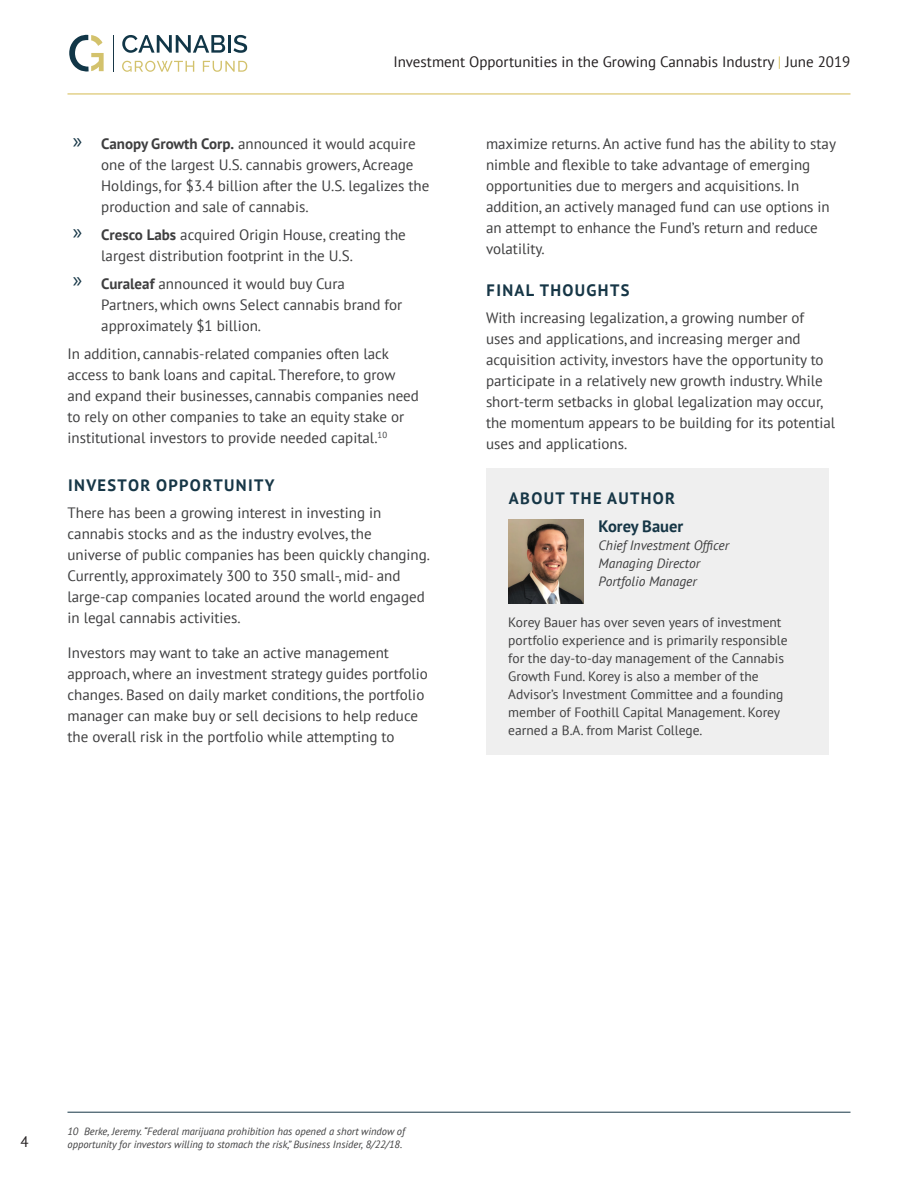
<style>
.page{position:relative;width:918px;height:1188px;background:#fff}
.page>*{position:absolute;margin:0;border:0;box-sizing:border-box;transform-origin:0 0}
.Headers{font:700 16.5px "PT Sans";letter-spacing:.08em;color:#163646}
.Body_Copy{font:700 16.5px "PT Sans";color:#163646}
.Body_Copy-2{font:15px/21px "PT Sans";color:#3e3e3f}
.t1{font:15px "PT Sans";color:#231f20}
.Body_Copy-3{font:13.5px/18px "PT Sans";color:#3e3e3f}
.Body_Copy-4{font:italic 13.5px/18px "PT Sans";color:#3e3e3f}
.Source{font:italic 10.5px/12.6px "PT Sans";color:#3e3e3f}
.s1{color:#d9c263}
.s2{font-family:"Myriad Pro";font-size:22.5px;color:#163646}
.s3{font-weight:700}
</style>
<div class="page">
<hr style="left:68px;top:93px;width:782px;height:1px;background:#d9c263">
<svg style="left:122px;top:35px;width:103px;height:18px"></svg>
<hr style="left:228px;top:35px;width:3px;height:18px;background:#113647">
<svg style="left:233px;top:35px;width:14px;height:18px"></svg>
<svg style="left:69px;top:35px;width:35px;height:37px"></svg>
<hr style="left:114px;top:35px;width:1px;height:37px;background:#173646">
<svg style="left:122px;top:61px;width:72px;height:11px"></svg>
<svg style="left:203px;top:61px;width:44px;height:11px"></svg>
<hr style="left:68px;top:1112px;width:782px;height:1px;background:#163646">
<div style="left:486px;top:468px;width:342px;height:287px;background:#efefef"></div>
<img style="left:509px;top:520px;width:75px;height:84px">
<p class="t1" style="left:393px;top:52px;width:459px">Investment Opportunities in the Growing Cannabis Industry <span class="s1">|</span> June 2019</p>
<p class="Body_Copy-2" style="left:101px;top:133px;width:330px;text-indent:-28px"><span class="s2">»</span> <span class="s3">Canopy Growth Corp.</span> announced it would acquire one of the largest U.S. cannabis growers, Acreage Holdings, for $3.4 billion after the U.S. legalizes the production and sale of cannabis.</p>
<p class="Body_Copy-2" style="left:101px;top:224px;width:306px;text-indent:-28px"><span class="s2">»</span> <span class="s3">Cresco Labs</span> acquired Origin House, creating the largest distribution footprint in the U.S.</p>
<p class="Body_Copy-2" style="left:101px;top:273px;width:303px;text-indent:-28px"><span class="s2">»</span> <span class="s3">Curaleaf</span> announced it would buy Cura<br>Partners, which owns Select cannabis brand for approximately $1 billion.</p>
<p class="Body_Copy-2" style="left:68px;top:342px;width:353px">In addition, cannabis-related companies often lack access to bank loans and capital. Therefore, to grow and expand their businesses, cannabis companies need to rely on other companies to take an equity stake or institutional investors to provide needed capital.<sup>10</sup></p>
<p class="Headers" style="left:68px;top:474px;width:208px">INVESTOR OPPORTUNITY</p>
<p class="Body_Copy-2" style="left:68px;top:502px;width:364px">There has been a growing interest in investing in cannabis stocks and as the industry evolves, the<br>universe of public companies has been quickly changing.<br>Currently, approximately 300 to 350 small-, mid- and large-cap companies located around the world engaged in legal cannabis activities.</p>
<p class="Body_Copy-2" style="left:68px;top:642px;width:362px">Investors may want to take an active management approach, where an investment strategy guides portfolio changes. Based on daily market conditions, the portfolio manager can make buy or sell decisions to help reduce the overall risk in the portfolio while attempting to</p>
<p class="Body_Copy-2" style="left:486px;top:133px;width:352px">maximize returns. An active fund has the ability to stay nimble and flexible to take advantage of emerging opportunities due to mergers and acquisitions. In addition, an actively managed fund can use options in an attempt to enhance the Fund’s return and reduce volatility.</p>
<p class="Headers" style="left:487px;top:279px;width:144px">FINAL THOUGHTS</p>
<p class="Body_Copy-2" style="left:486px;top:307px;width:351px">With increasing legalization, a growing number of uses and applications, and increasing merger and acquisition activity, investors have the opportunity to participate in a relatively new growth industry. While short-term setbacks in global legalization may occur, the momentum appears to be building for its potential uses and applications.</p>
<p class="Headers" style="left:509px;top:487px;width:168px">ABOUT THE AUTHOR</p>
<p class="Body_Copy" style="left:599px;top:515px;width:86px">Korey Bauer</p>
<p class="Body_Copy-4" style="left:599px;top:536px;width:132px">Chief Investment Officer<br>Managing Director<br>Portfolio Manager</p>
<p class="Body_Copy-3" style="left:508px;top:613px;width:281px">Korey Bauer has over seven years of investment portfolio experience and is primarily responsible for the day-to-day management of the Cannabis Growth Fund. Korey is also a member of the Advisor’s Investment Committee and a founding member of Foothill Capital Management. Korey earned a B.A. from Marist College.</p>
<p class="t1" style="left:20px;top:1132px;width:10px">4</p>
<p class="Source" style="left:68px;top:1125px;width:339px">10 Berke, Jeremy. “Federal marijuana prohibition has opened a short window of opportunity for investors willing to stomach the risk,” Business Insider, 8/22/18.</p>
</div>
